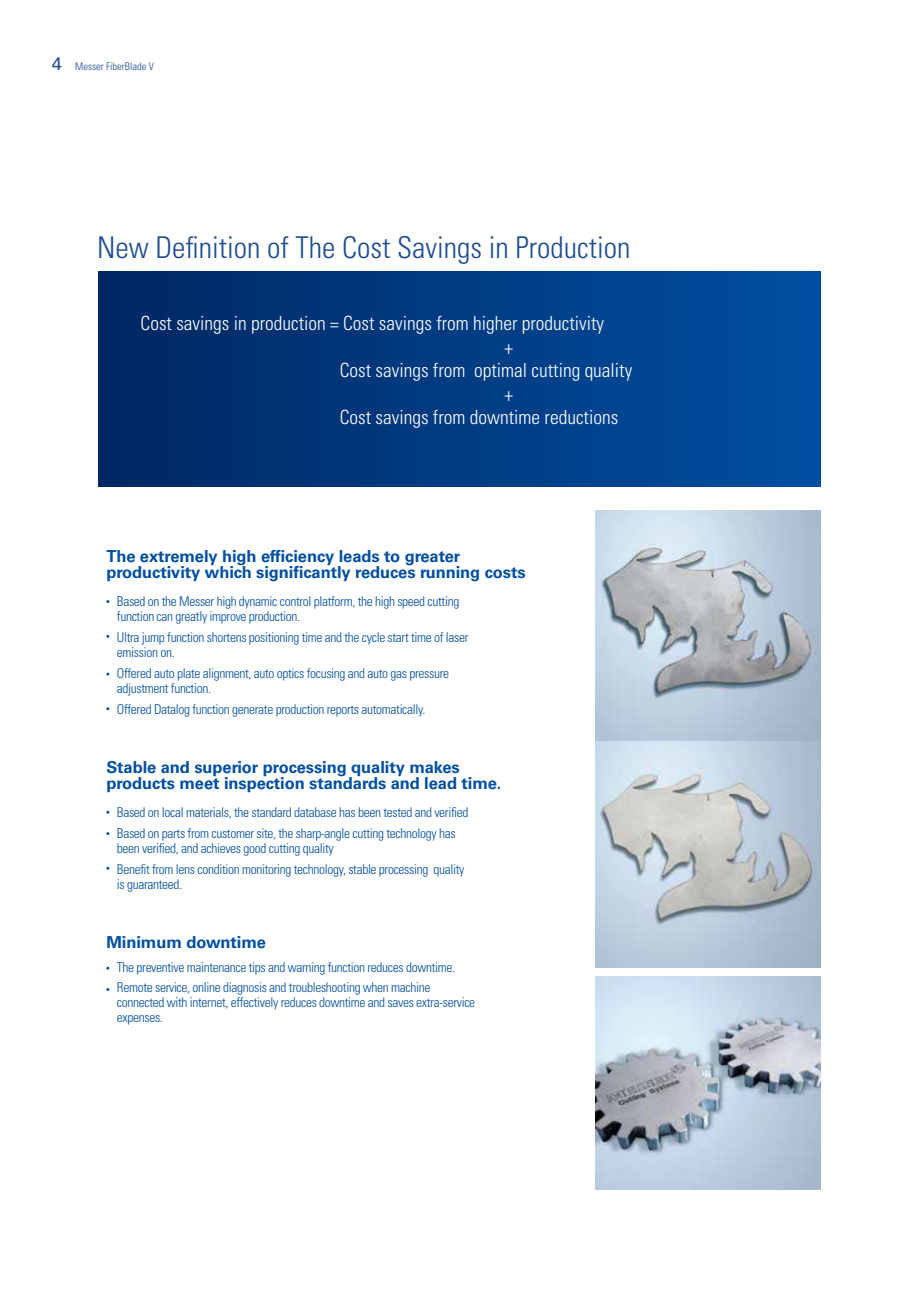
<style>
.page{position:relative;width:906px;height:1289px;background:#fff}
.page>*{position:absolute;margin:0;border:0;box-sizing:border-box;transform-origin:0 0}
.t1{font:300 condensed 30px "Univers LT Std";color:#1e4c94}
.t2{font:300 condensed 19.5px "Univers LT Std";color:#fff}
.t3{font:700 16.5px/16.5px "Univers LT Std";letter-spacing:-.005em;color:#004fa3}
.t4{font:300 condensed 13.5px/15px "Univers LT Std";letter-spacing:-.025em;color:#004fa3}
.t5{font:300 condensed 10.5px "Univers LT Std";color:#1e4c94}
.s1{font-weight:400;font-stretch:normal;font-size:18px}
</style>
<div class="page">
<img style="left:595px;top:740px;width:226px;height:227px">
<img style="left:595px;top:976px;width:226px;height:213px">
<img style="left:595px;top:510px;width:226px;height:230px">
<div style="left:98px;top:272px;width:723px;height:214px;background:linear-gradient(to right,#002862,#004fa1)"></div>
<p class="t5" style="left:52px;top:60px;width:104px"><span class="s1">4</span> Messer FiberBlade V</p>
<h1 class="t1" style="left:97px;top:229px;width:535px">New Definition of The Cost Savings in Production</h1>
<h2 class="t2" style="left:141px;top:312px;width:465px">Cost savings in production = Cost savings from higher productivity</h2>
<h2 class="t2" style="left:504px;top:335px;width:10px">+</h2>
<h2 class="t2" style="left:340px;top:358px;width:294px">Cost savings from optimal cutting quality</h2>
<h2 class="t2" style="left:504px;top:382px;width:10px">+</h2>
<h2 class="t2" style="left:340px;top:405px;width:280px">Cost savings from downtime reductions</h2>
<p class="t3" style="left:106px;top:548px;width:421px">The extremely high efficiency leads to greater productivity which significantly reduces running costs</p>
<p class="t4" style="left:117px;top:593px;width:344px">Based on the Messer high dynamic control platform, the high speed cutting function can greatly improve production.</p>
<p class="t4" style="left:117px;top:629px;width:353px">Ultra jump function shortens positioning time and the cycle start time of laser emission on.</p>
<p class="t4" style="left:117px;top:665px;width:334px">Offered auto plate alignment, auto optics focusing and auto gas pressure adjustment function.</p>
<p class="t4" style="left:117px;top:701px;width:310px">Offered Datalog function generate production reports automatically.</p>
<p class="t3" style="left:106px;top:758px;width:397px">Stable and superior processing quality makes products meet inspection standards and lead time.</p>
<p class="t4" style="left:117px;top:801px;width:353px;line-height:21px">Based on local materials, the standard database has been tested and verified<br>Based on parts from customer site, the sharp-angle cutting technology has</p>
<p class="t4" style="left:117px;top:837px;width:349px;line-height:21px">been verified, and achieves good cutting quality<br>Benefit from lens condition monitoring technology, stable processing quality</p>
<p class="t4" style="left:117px;top:876px;width:67px">is guaranteed.</p>
<p class="t3" style="left:106px;top:933px;width:161px">Minimum downtime</p>
<p class="t4" style="left:117px;top:958px;width:340px;line-height:19.5px">The preventive maintenance tips and warning function reduces downtime.<br>Remote service, online diagnosis and troubleshooting when machine</p>
<p class="t4" style="left:117px;top:994px;width:360px">connected with internet, effectively reduces downtime and saves extra-service expenses.</p>
</div>
